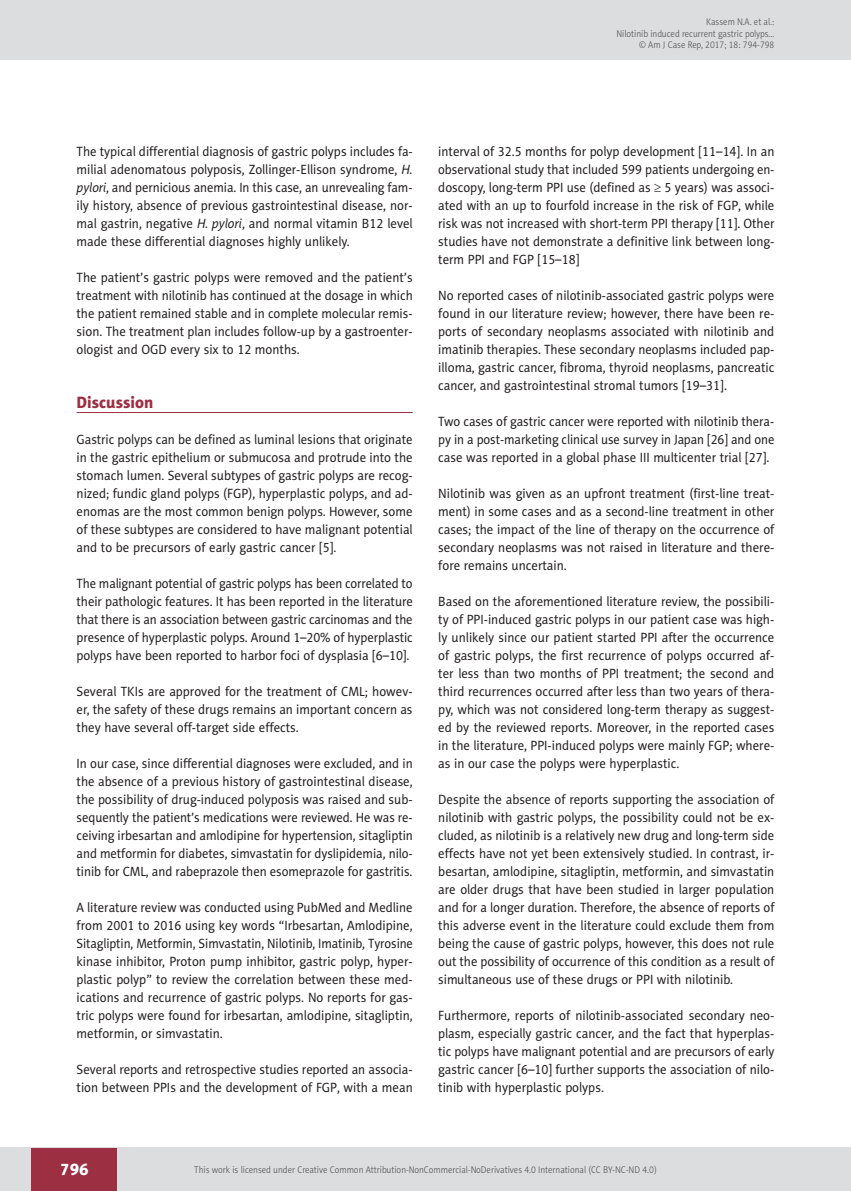
<style>
.page{position:relative;width:851px;height:1191px;background:#fff}
.page>*{position:absolute;margin:0;border:0;box-sizing:border-box;transform-origin:0 0}
.AJCR_Headline_1{font:16.5px "Naomi Sans EFN Heavy";color:#9d2f42}
.t1{font:16.5px "Naomi Sans EFN Heavy";color:#fff}
.AJCR_Body{font:13.5px/18px "Naomi Sans EFN";color:#231f20;text-align:justify;scale:.95 1}
.AJCR_Body-2{font:13.5px/18px "Naomi Sans EFN";color:#231f20;text-align:justify;scale:.94 1}
.AJCR_Body-3{font:13.5px/18px "Naomi Sans EFN";color:#231f20;text-align:justify;scale:.93 1}
.AJCR_pagina_zywa{font:9.75px/11.2px "Naomi Sans EFN Light";color:#57585a;text-align:right;scale:.9 1}
.AJCR_pagina_sygnatur{font:9.75px "Naomi Sans EFN Light";color:#57585a;scale:.9 1}
.s1{font-style:italic}
</style>
<div class="page">
<hr style="left:77px;top:412px;width:335px;height:1px;background:#9d2f42">
<div style="left:0;top:1148px;width:850px;height:43px;background:#dcdddf"></div>
<div style="left:32px;top:1147px;width:85px;height:43px;background:#9d2f42"></div>
<div style="left:0;top:0;width:850px;height:60px;background:#dcdddf"></div>
<hr style="left:850px;top:0;width:1px;height:60px;background:#dcdddf">
<p class="AJCR_pagina_zywa" style="left:616px;top:16px;width:177px">Kassem N.A. et al.:<br>Nilotinib induced recurrent gastric polyps…</p>
<p class="AJCR_pagina_sygnatur" style="left:639px;top:39px;width:152px">© Am J Case Rep, 2017; 18: 794-798</p>
<p class="AJCR_Body" style="left:77px;top:142px;width:355px">The typical differential diagnosis of gastric polyps includes fa&shy;milial adenomatous polyposis, Zollinger-Ellison syndrome, <span class="s1">H. pylori</span>, and pernicious anemia. In this case, an unrevealing fam&shy;ily history, absence of previous gastrointestinal disease, nor&shy;mal gastrin, negative <span class="s1">H. pylori</span>, and normal vitamin B12 level made these differential diagnoses highly unlikely.</p>
<p class="AJCR_Body" style="left:77px;top:268px;width:355px">The patient’s gastric polyps were removed and the patient’s treatment with nilotinib has continued at the dosage in which the patient remained stable and in complete molecular remis&shy;sion. The treatment plan includes follow-up by a gastroenter&shy;ologist and OGD every six to 12 months.</p>
<p class="AJCR_Headline_1" style="left:77px;top:392px;width:78px">Discussion</p>
<p class="AJCR_Body-2" style="left:77px;top:430px;width:359px">Gastric polyps can be defined as luminal lesions that originate in the gastric epithelium or submucosa and protrude into the stomach lumen. Several subtypes of gastric polyps are recog&shy;nized; fundic gland polyps (FGP), hyperplastic polyps, and ad&shy;enomas are the most common benign polyps. However, some of these subtypes are considered to have malignant potential and to be precursors of early gastric cancer [5].</p>
<p class="AJCR_Body-3" style="left:77px;top:574px;width:363px">The malignant potential of gastric polyps has been correlated to their pathologic features. It has been reported in the literature that there is an association between gastric carcinomas and the presence of hyperplastic polyps. Around 1–20% of hyperplastic polyps have been reported to harbor foci of dysplasia [6–10].</p>
<p class="AJCR_Body" style="left:77px;top:682px;width:355px">Several TKIs are approved for the treatment of CML; howev&shy;er, the safety of these drugs remains an important concern as they have several off-target side effects.</p>
<p class="AJCR_Body-2" style="left:77px;top:754px;width:359px">In our case, since differential diagnoses were excluded, and in the absence of a previous history of gastrointestinal disease, the possibility of drug-induced polyposis was raised and sub&shy;sequently the patient’s medications were reviewed. He was re&shy;ceiving irbesartan and amlodipine for hypertension, sitagliptin and metformin for diabetes, simvastatin for dyslipidemia, nilo&shy;tinib for CML, and rabeprazole then esomeprazole for gastritis.</p>
<p class="AJCR_Body-2" style="left:77px;top:898px;width:359px">A literature review was conducted using PubMed and Medline from 2001 to 2016 using key words “Irbesartan, Amlodipine, Sitagliptin, Metformin, Simvastatin, Nilotinib, Imatinib, Tyrosine kinase inhibitor, Proton pump inhibitor, gastric polyp, hyper&shy;plastic polyp” to review the correlation between these med&shy;ications and recurrence of gastric polyps. No reports for gas&shy;tric polyps were found for irbesartan, amlodipine, sitagliptin, metformin, or simvastatin.</p>
<p class="AJCR_Body" style="left:77px;top:1060px;width:355px">Several reports and retrospective studies reported an associa&shy;tion between PPIs and the development of FGP, with a mean</p>
<p class="AJCR_Body" style="left:438px;top:142px;width:355px">interval of 32.5 months for polyp development [11–14]. In an observational study that included 599 patients undergoing en&shy;doscopy, long-term PPI use (defined as ≥ 5 years) was associ&shy;ated with an up to fourfold increase in the risk of FGP, while risk was not increased with short-term PPI therapy [11]. Other studies have not demonstrate a definitive link between long&shy;term PPI and FGP [15–18]</p>
<p class="AJCR_Body" style="left:438px;top:286px;width:355px">No reported cases of nilotinib-associated gastric polyps were found in our literature review; however, there have been re&shy;ports of secondary neoplasms associated with nilotinib and imatinib therapies. These secondary neoplasms included pap&shy;illoma, gastric cancer, fibroma, thyroid neoplasms, pancreatic cancer, and gastrointestinal stromal tumors [19–31].</p>
<p class="AJCR_Body-2" style="left:438px;top:412px;width:359px">Two cases of gastric cancer were reported with nilotinib thera&shy;py in a post-marketing clinical use survey in Japan [26] and one case was reported in a global phase III multicenter trial [27].</p>
<p class="AJCR_Body" style="left:438px;top:484px;width:355px">Nilotinib was given as an upfront treatment (first-line treat&shy;ment) in some cases and as a second-line treatment in other cases; the impact of the line of therapy on the occurrence of secondary neoplasms was not raised in literature and there&shy;fore remains uncertain.</p>
<p class="AJCR_Body" style="left:438px;top:592px;width:355px">Based on the aforementioned literature review, the possibili&shy;ty of PPI-induced gastric polyps in our patient case was high&shy;ly unlikely since our patient started PPI after the occurrence of gastric polyps, the first recurrence of polyps occurred af&shy;ter less than two months of PPI treatment; the second and third recurrences occurred after less than two years of thera&shy;py, which was not considered long-term therapy as suggest&shy;ed by the reviewed reports. Moreover, in the reported cases in the literature, PPI-induced polyps were mainly FGP; where&shy;as in our case the polyps were hyperplastic.</p>
<p class="AJCR_Body" style="left:438px;top:790px;width:355px">Despite the absence of reports supporting the association of nilotinib with gastric polyps, the possibility could not be ex&shy;cluded, as nilotinib is a relatively new drug and long-term side effects have not yet been extensively studied. In contrast, ir&shy;besartan, amlodipine, sitagliptin, metformin, and simvastatin are older drugs that have been studied in larger population and for a longer duration. Therefore, the absence of reports of this adverse event in the literature could exclude them from being the cause of gastric polyps, however, this does not rule out the possibility of occurrence of this condition as a result of simultaneous use of these drugs or PPI with nilotinib.</p>
<p class="AJCR_Body" style="left:438px;top:1006px;width:355px">Furthermore, reports of nilotinib-associated secondary neo&shy;plasm, especially gastric cancer, and the fact that hyperplas&shy;tic polyps have malignant potential and are precursors of early gastric cancer [6–10] further supports the association of nilo&shy;tinib with hyperplastic polyps.</p>
<p class="t1" style="left:60px;top:1159px;width:30px">796</p>
<p class="AJCR_pagina_zywa" style="left:194px;top:1164px;width:515px">This work is licensed under Creative Common Attribution-NonCommercial-NoDerivatives 4.0 International (CC BY-NC-ND 4.0)</p>
</div>
